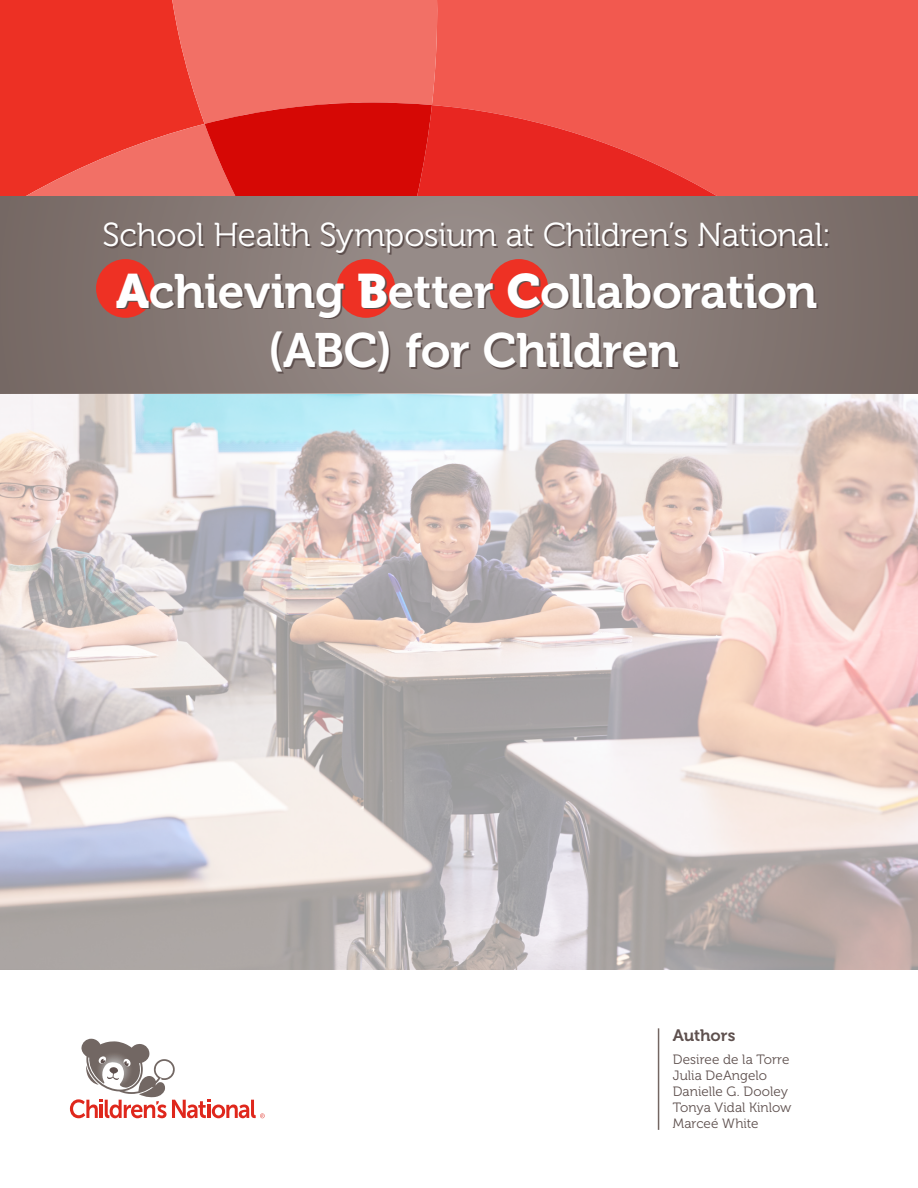
<style>
.page{position:relative;width:918px;height:1188px;background:#fff}
.page>*{position:absolute;margin:0;border:0;box-sizing:border-box;transform-origin:0 0}
.t1{font:48px/59.7px "Museo 700";letter-spacing:-.01em;color:#fff;text-align:center}
.t2{font:33.15px "Museo 300";letter-spacing:-.01em;color:#fff}
.t3{font:16.5px "Museo 700";letter-spacing:-.005em;color:#5e504e}
.t4{font:13.5px/16.2px "Museo 300";letter-spacing:.005em;color:#5e504e}
.s1{font-family:"Museo 900"}
</style>
<div class="page">
<div style="left:718px;top:0;width:200px;height:197px;background:#f2594f"></div>
<svg style="left:0;top:0;width:718px;height:197px;background:#eb453c"></svg>
<img style="left:0;top:393px;width:918px;height:576px">
<svg style="left:0;top:197px;width:918px;height:196px;background:#877a76"></svg>
<div style="left:96px;top:259px;width:59px;height:59px;background:#ee3124;border-radius:50%"></div>
<div style="left:337px;top:259px;width:58px;height:59px;background:#ee3124;border-radius:50%"></div>
<div style="left:490px;top:259px;width:58px;height:59px;background:#ee3124;border-radius:50%"></div>
<svg style="left:70px;top:1039px;width:195px;height:79px"></svg>
<hr style="left:658px;top:1028px;width:1px;height:102px;background:#736662">
<h2 class="t2" style="left:103px;top:217px;width:730px">School Health Symposium at Children’s National:</h2>
<h1 class="t1" style="left:116px;top:262px;width:703px"><span class="s1">A</span>chieving <span class="s1">B</span>etter <span class="s1">C</span>ollaboration (ABC) for Children</h1>
<p class="t3" style="left:673px;top:1026px;width:64px">Authors</p>
<p class="t4" style="left:673px;top:1051px;width:120px">Desiree de la Torre<br>Julia DeAngelo<br>Danielle G. Dooley<br>Tonya Vidal Kinlow<br>Marceé White</p>
</div>
